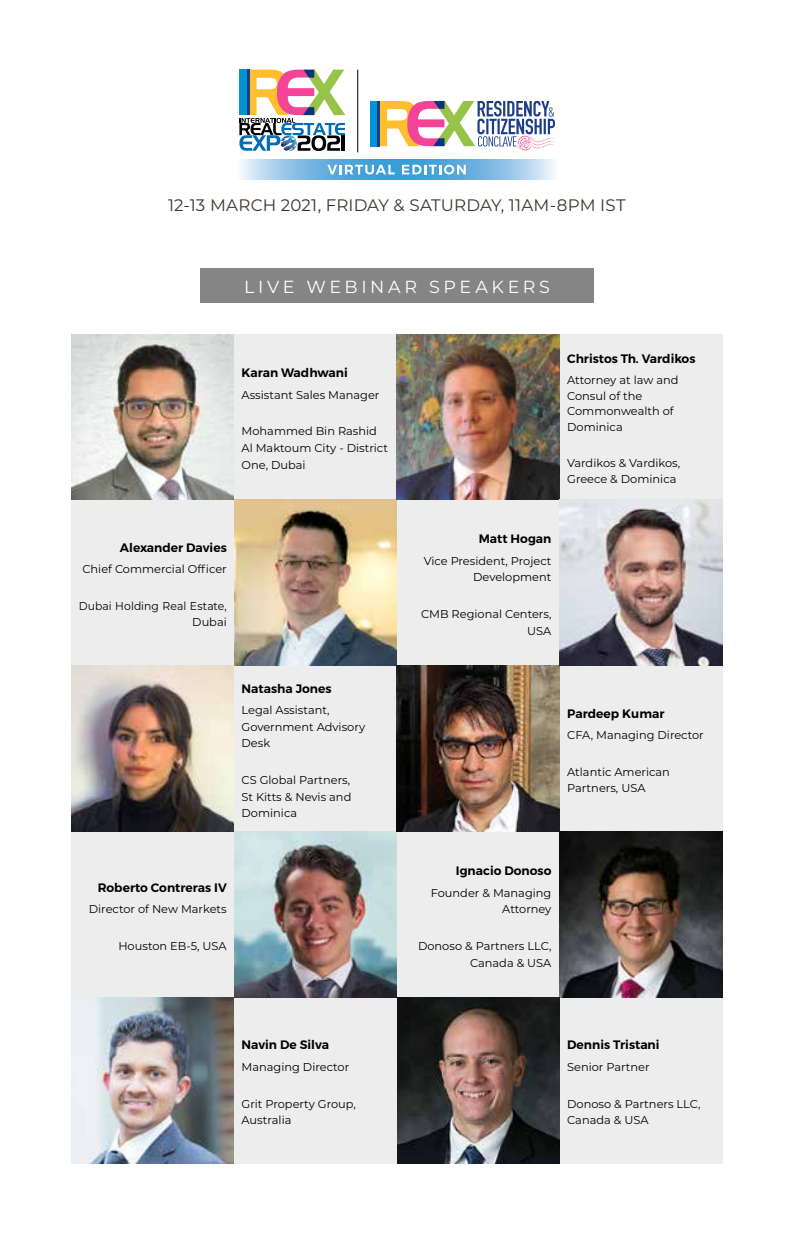
<style>
.page{position:relative;width:794px;height:1233px;background:#fff}
.page>*{position:absolute;margin:0;border:0;box-sizing:border-box;transform-origin:0 0}
.t1{font:17.5px "Montserrat";letter-spacing:.21em;color:#fff}
.t2{font:16.62px "Montserrat";letter-spacing:.01em;color:#39342f}
.t3{font:600 12.25px "Montserrat";color:#000}
.t4{font:11.38px/16.6px "Montserrat";color:#000}
.t5{font:11.38px/16.6px "Montserrat";color:#000;text-align:right;scale:.95 1}
</style>
<div class="page">
<div style="left:200px;top:268px;width:394px;height:35px;background:#858585"></div>
<img style="left:71px;top:334px;width:163px;height:166px">
<div style="left:71px;top:500px;width:163px;height:166px;background:#eeeded"></div>
<img style="left:71px;top:666px;width:163px;height:166px">
<div style="left:71px;top:832px;width:163px;height:165px;background:#eeeded"></div>
<div style="left:234px;top:334px;width:163px;height:166px;background:#eeeded"></div>
<img style="left:234px;top:500px;width:163px;height:166px">
<div style="left:234px;top:666px;width:163px;height:166px;background:#eeeded"></div>
<img style="left:234px;top:832px;width:163px;height:165px">
<img style="left:397px;top:334px;width:163px;height:166px">
<div style="left:397px;top:500px;width:163px;height:166px;background:#eeeded"></div>
<img style="left:397px;top:666px;width:163px;height:166px">
<div style="left:397px;top:832px;width:163px;height:165px;background:#eeeded"></div>
<div style="left:560px;top:334px;width:162px;height:166px;background:#eeeded"></div>
<img style="left:560px;top:500px;width:162px;height:166px">
<div style="left:560px;top:666px;width:162px;height:166px;background:#eeeded"></div>
<img style="left:560px;top:832px;width:162px;height:165px">
<svg style="left:241px;top:160px;width:156px;height:19px;background:#87bfe5"></svg>
<svg style="left:397px;top:160px;width:157px;height:19px;background:#85bee5"></svg>
<hr style="left:357px;top:70px;width:1px;height:82px;background:#000">
<svg style="left:239px;top:70px;width:106px;height:81px"></svg>
<hr style="left:342px;top:135px;width:3px;height:16px;background:#000">
<svg style="left:327px;top:165px;width:68px;height:9px"></svg>
<svg style="left:402px;top:165px;width:64px;height:9px"></svg>
<div style="left:370px;top:101px;width:10px;height:45px;background:#0092d3"></div>
<svg style="left:377px;top:101px;width:178px;height:49px"></svg>
<img style="left:397px;top:997px;width:163px;height:166px">
<div style="left:560px;top:997px;width:162px;height:166px;background:#eeeded"></div>
<img style="left:71px;top:997px;width:163px;height:166px">
<div style="left:234px;top:997px;width:163px;height:166px;background:#eeeded"></div>
<h2 class="t2" style="left:168px;top:194px;width:459px">12-13 MARCH 2021, FRIDAY &amp; SATURDAY, 11AM-8PM IST</h2>
<h1 class="t1" style="left:244px;top:274px;width:307px">LIVE WEBINAR SPEAKERS</h1>
<p class="t3" style="left:242px;top:365px;width:108px">Karan Wadhwani</p>
<p class="t4" style="left:242px;top:386px;width:139px">Assistant Sales Manager</p>
<p class="t4" style="left:242px;top:422px;width:148px">Mohammed Bin Rashid<br>Al Maktoum City - District<br>One, Dubai</p>
<p class="t3" style="left:120px;top:539px;width:108px">Alexander Davies</p>
<p class="t4" style="left:82px;top:560px;width:146px">Chief Commercial Officer</p>
<p class="t5" style="left:79px;top:597px;width:157px">Dubai Holding Real Estate,<br>Dubai</p>
<p class="t3" style="left:242px;top:680px;width:91px">Natasha Jones</p>
<p class="t4" style="left:242px;top:701px;width:125px">Legal Assistant,<br>Government Advisory<br>Desk</p>
<p class="t4" style="left:242px;top:771px;width:111px;text-align:justify">CS Global Partners, St Kitts &amp; Nevis and Dominica</p>
<p class="t3" style="left:98px;top:879px;width:131px">Roberto Contreras IV</p>
<p class="t4" style="left:89px;top:900px;width:139px">Director of New Markets</p>
<p class="t4" style="left:118px;top:937px;width:110px">Houston EB-5, USA</p>
<p class="t3" style="left:567px;top:351px;width:130px">Christos Th. Vardikos</p>
<p class="t4" style="left:567px;top:371px;width:113px;line-height:15.8px">Attorney at law and<br>Consul of the<br>Commonwealth of<br>Dominica</p>
<p class="t4" style="left:567px;top:454px;width:114px;line-height:15.8px">Vardikos &amp; Vardikos,<br>Greece &amp; Dominica</p>
<p class="t3" style="left:479px;top:531px;width:74px">Matt Hogan</p>
<p class="t4" style="left:424px;top:552px;width:129px;text-align:right">Vice President, Project<br>Development</p>
<p class="t4" style="left:421px;top:605px;width:132px;text-align:right">CMB Regional Centers,<br>USA</p>
<p class="t3" style="left:567px;top:705px;width:99px">Pardeep Kumar</p>
<p class="t4" style="left:567px;top:726px;width:138px">CFA, Managing Director</p>
<p class="t4" style="left:567px;top:762px;width:104px">Atlantic American<br>Partners, USA</p>
<p class="t3" style="left:456px;top:863px;width:97px">Ignacio Donoso</p>
<p class="t4" style="left:431px;top:884px;width:122px;text-align:right">Founder &amp; Managing<br>Attorney</p>
<p class="t4" style="left:418px;top:937px;width:135px;text-align:right">Donoso &amp; Partners LLC,<br>Canada &amp; USA</p>
<p class="t3" style="left:242px;top:1037px;width:89px">Navin De Silva</p>
<p class="t4" style="left:242px;top:1058px;width:109px">Managing Director</p>
<p class="t4" style="left:242px;top:1094px;width:116px">Grit Property Group,<br>Australia</p>
<p class="t3" style="left:567px;top:1037px;width:94px">Dennis Tristani</p>
<p class="t4" style="left:567px;top:1058px;width:84px">Senior Partner</p>
<p class="t4" style="left:567px;top:1094px;width:135px">Donoso &amp; Partners LLC,<br>Canada &amp; USA</p>
</div>
